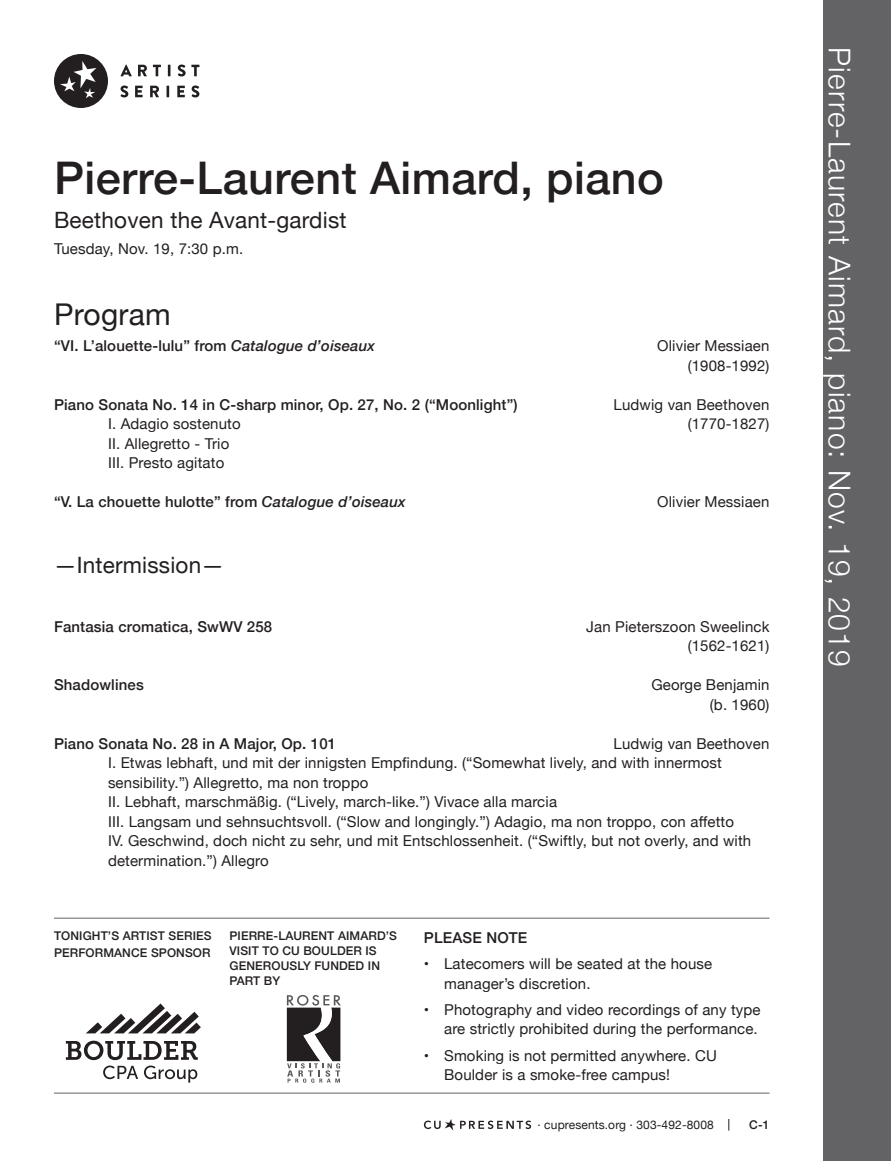
<style>
.page{position:relative;width:891px;height:1161px;background:#fff}
.page>*{position:absolute;margin:0;border:0;box-sizing:border-box;transform-origin:0 0}
.t1{font:500 45px "Helvetica Neue";letter-spacing:.01em;color:#231f20}
.t2{font:300 30px "Helvetica Neue";letter-spacing:.04em;color:#fff}
.t3{font:30px "Helvetica Neue";letter-spacing:.01em;color:#231f20}
.t4{font:22.5px "Helvetica Neue";letter-spacing:.01em;color:#231f20}
.t5{font:15px/19.5px "Helvetica Neue";letter-spacing:.01em;color:#231f20}
.t6{font:500 15px "Helvetica Neue";letter-spacing:.01em;color:#231f20}
.t7{font:500 12px/15px "Helvetica Neue";letter-spacing:.01em;color:#231f20}
.t8{font:12px "Helvetica Neue";letter-spacing:.01em;color:#231f20}
.s1{font-style:italic}
</style>
<div class="page">
<div style="left:824px;top:0;width:67px;height:1161px;background:#636366"></div>
<svg style="left:729px;top:1119px;width:1px;height:12px"></svg>
<svg style="left:424px;top:1119px;width:107px;height:12px"></svg>
<svg style="left:120px;top:65px;width:12px;height:11px"></svg>
<svg style="left:138px;top:65px;width:9px;height:11px"></svg>
<svg style="left:153px;top:65px;width:8px;height:11px"></svg>
<svg style="left:168px;top:65px;width:2px;height:11px"></svg>
<svg style="left:178px;top:65px;width:21px;height:11px"></svg>
<svg style="left:121px;top:86px;width:7px;height:11px"></svg>
<svg style="left:135px;top:86px;width:8px;height:11px"></svg>
<svg style="left:150px;top:86px;width:9px;height:11px"></svg>
<svg style="left:167px;top:86px;width:2px;height:11px"></svg>
<svg style="left:177px;top:86px;width:8px;height:11px"></svg>
<svg style="left:192px;top:86px;width:7px;height:11px"></svg>
<svg style="left:54px;top:54px;width:54px;height:54px"></svg>
<hr style="left:54px;top:918px;width:716px;height:1px;background:#636366">
<hr style="left:54px;top:1093px;width:716px;height:1px;background:#636366">
<svg style="left:287px;top:995px;width:54px;height:88px"></svg>
<svg style="left:86px;top:1004px;width:115px;height:29px"></svg>
<svg style="left:66px;top:1041px;width:132px;height:19px"></svg>
<svg style="left:103px;top:1066px;width:35px;height:13px"></svg>
<svg style="left:144px;top:1066px;width:53px;height:17px"></svg>
<h1 class="t1" style="left:54px;top:142px;width:611px">Pierre-Laurent Aimard, piano</h1>
<h2 class="t4" style="left:54px;top:204px;width:294px">Beethoven the Avant-gardist</h2>
<h3 class="t5" style="left:54px;top:240px;width:191px">Tuesday, Nov. 19, 7:30 p.m.</h3>
<h1 class="t3" style="left:54px;top:293px;width:118px">Program</h1>
<p class="t6" style="left:54px;top:334px;width:323px">“VI. L’alouette-lulu” from <span class="s1">Catalogue d’oiseaux</span></p>
<p class="t5" style="left:657px;top:337px;width:114px">Olivier Messiaen</p>
<p class="t5" style="left:688px;top:356px;width:83px">(1908-1992)</p>
<p class="t6" style="left:54px;top:392px;width:465px">Piano Sonata No. 14 in C-sharp minor, Op. 27, No. 2 (“Moonlight”)</p>
<p class="t5" style="left:614px;top:395px;width:157px">Ludwig van Beethoven</p>
<p class="t5" style="left:108px;top:415px;width:134px">I. Adagio sostenuto</p>
<p class="t5" style="left:688px;top:415px;width:83px">(1770-1827)</p>
<p class="t5" style="left:108px;top:434px;width:123px">II. Allegretto - Trio</p>
<p class="t5" style="left:108px;top:454px;width:118px">III. Presto agitato</p>
<p class="t6" style="left:54px;top:490px;width:353px">“V. La chouette hulotte” from <span class="s1">Catalogue d’oiseaux</span></p>
<p class="t5" style="left:657px;top:493px;width:114px">Olivier Messiaen</p>
<h2 class="t4" style="left:54px;top:549px;width:172px">—Intermission—</h2>
<p class="t6" style="left:54px;top:614px;width:220px">Fantasia cromatica, SwWV 258</p>
<p class="t5" style="left:586px;top:617px;width:185px">Jan Pieterszoon Sweelinck</p>
<p class="t5" style="left:688px;top:637px;width:83px">(1562-1621)</p>
<p class="t6" style="left:54px;top:673px;width:91px">Shadowlines</p>
<p class="t5" style="left:651px;top:676px;width:120px">George Benjamin</p>
<p class="t5" style="left:710px;top:695px;width:61px">(b. 1960)</p>
<p class="t6" style="left:54px;top:731px;width:284px">Piano Sonata No. 28 in A Major, Op. 101</p>
<p class="t5" style="left:614px;top:734px;width:157px">Ludwig van Beethoven</p>
<p class="t5" style="left:108px;top:754px;width:616px">I. Etwas lebhaft, und mit der innigsten Empfindung. (“Somewhat lively, and with innermost</p>
<p class="t5" style="left:108px;top:773px;width:262px">sensibility.”) Allegretto, ma non troppo</p>
<p class="t5" style="left:108px;top:793px;width:451px">II. Lebhaft, marschmäßig. (“Lively, march-like.”) Vivace alla marcia</p>
<p class="t5" style="left:108px;top:812px;width:628px">III. Langsam und sehnsuchtsvoll. (“Slow and longingly.”) Adagio, ma non troppo, con affetto</p>
<p class="t5" style="left:108px;top:832px;width:645px">IV. Geschwind, doch nicht zu sehr, und mit Entschlossenheit. (“Swiftly, but not overly, and with</p>
<p class="t5" style="left:108px;top:851px;width:162px">determination.”) Allegro</p>
<p class="t7" style="left:54px;top:927px;width:159px">TONIGHT’S ARTIST SERIES</p>
<p class="t7" style="left:54px;top:944px;width:158px">PERFORMANCE SPONSOR</p>
<p class="t7" style="left:230px;top:927px;width:169px">PIERRE-LAURENT AIMARD’S<br>VISIT TO CU BOULDER IS<br>GENEROUSLY FUNDED IN<br>PART BY</p>
<p class="t6" style="left:424px;top:925px;width:105px">PLEASE NOTE</p>
<p class="t5" style="left:444px;top:955px;width:270px;text-indent:-20px">• Latecomers will be seated at the house manager’s discretion.</p>
<p class="t5" style="left:424px;top:1001px;width:338px;text-align:right">• Photography and video recordings of any type are strictly prohibited during the performance.</p>
<p class="t5" style="left:444px;top:1046px;width:274px;text-indent:-20px">• Smoking is not permitted anywhere. CU<br>Boulder is a smoke-free campus!</p>
<p class="t8" style="left:537px;top:1116px;width:178px">· cupresents.org · 303-492-8008</p>
<p class="t7" style="left:749px;top:1116px;width:22px">C-1</p>
<h2 class="t2" style="left:864px;top:47px;width:621px;rotate:90deg">Pierre-Laurent Aimard, piano: Nov. 19, 2019</h2>
</div>
